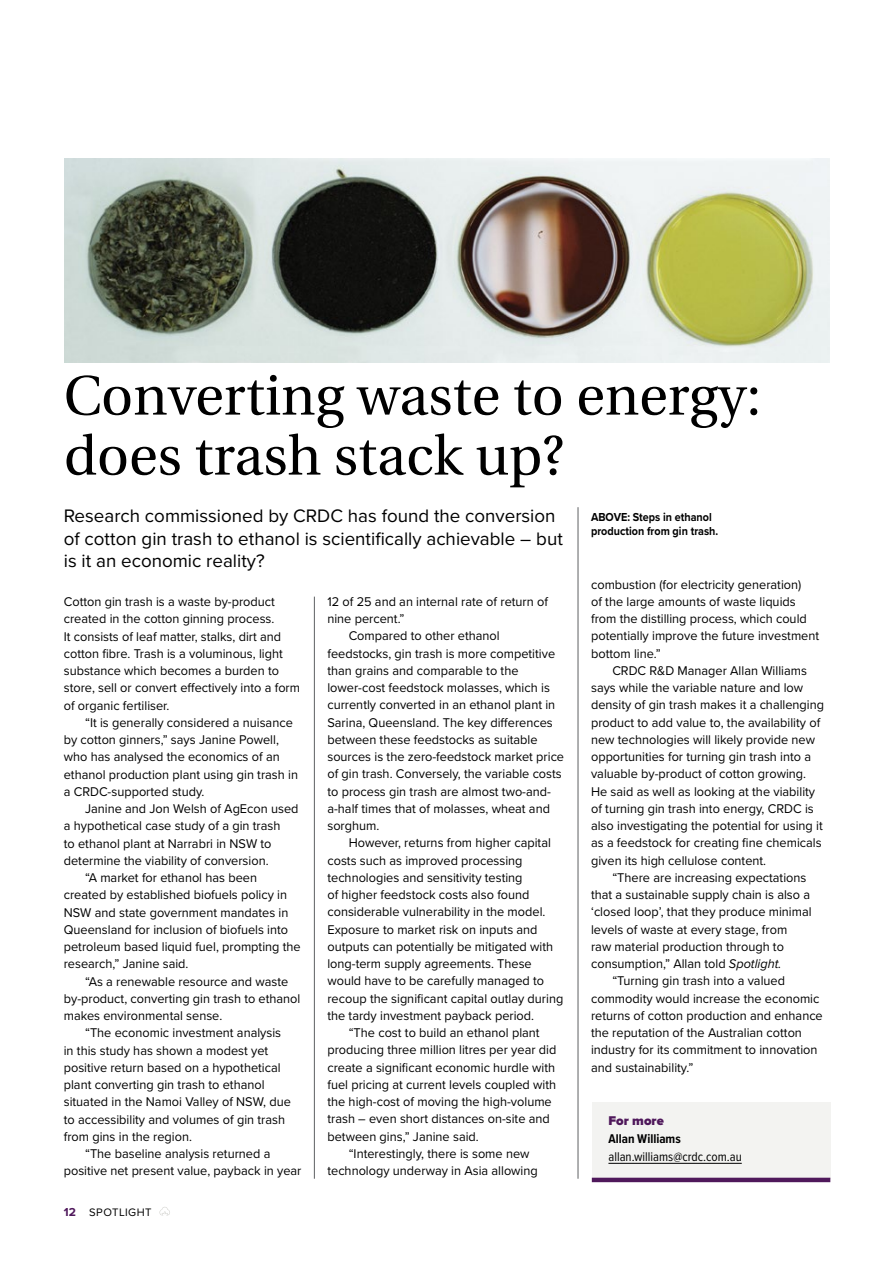
<style>
.page{position:relative;width:893px;height:1263px;background:#fff}
.page>*{position:absolute;margin:0;border:0;box-sizing:border-box;transform-origin:0 0}
.t1{font:55.5px/60px "Utopia";color:#000}
.t2{font:18.75px/22.5px "Proxima Nova";color:#000}
.t3{font:13.2px/17.2px "Proxima Nova";color:#000}
.t4{font:13.2px "Proxima Nova Cond";color:#000}
.t5{font:700 13.2px "Proxima Nova Cond";color:#000}
.t6{font:900 13.2px "Proxima Nova";color:#4f185b}
.t7{font:700 12px/13.5px "Proxima Nova";color:#000;scale:.9 1}
.t8{font:11.25px "Proxima Nova";letter-spacing:.04em;color:#000}
.s1{font-weight:700;font-size:12px;color:#4f185b}
.s2{font-style:italic}
</style>
<div class="page">
<svg style="left:160px;top:1207px;width:10px;height:8px"></svg>
<hr style="left:314px;top:597px;width:1px;height:582px;background:#5e6062">
<hr style="left:578px;top:507px;width:1px;height:672px;background:#5e6062">
<img style="left:64px;top:159px;width:765px;height:203px">
<div style="left:592px;top:1102px;width:239px;height:77px;background:#f3f3f1"></div>
<hr style="left:608px;top:1163px;width:134px;height:1px;background:#000">
<hr style="left:592px;top:1178px;width:238px;height:4px;background:#4f185b">
<h1 class="t1" style="left:64px;top:367px;width:699px">Converting waste to energy: does trash stack up?</h1>
<h2 class="t2" style="left:64px;top:504px;width:501px">Research commissioned by CRDC has found the conversion of cotton gin trash to ethanol is scientifically achievable – but is it an economic reality?</h2>
<p class="t7" style="left:591px;top:510px;width:143px">ABOVE: Steps in ethanol production from gin trash.</p>
<p class="t3" style="left:64px;top:592px;width:238px">Cotton gin trash is a waste by-product created in the cotton ginning process.<br>It consists of leaf matter, stalks, dirt and cotton fibre. Trash is a voluminous, light substance which becomes a burden to store, sell or convert effectively into a form of organic fertiliser.</p>
<p class="t3" style="left:64px;top:713px;width:236px;text-indent:21px">“It is generally considered a nuisance by cotton ginners,” says Janine Powell, who has analysed the economics of an ethanol production plant using gin trash in a CRDC-supported study.</p>
<p class="t3" style="left:85px;top:799px;width:215px">Janine and Jon Welsh of AgEcon used</p>
<p class="t3" style="left:64px;top:817px;width:218px">a hypothetical case study of a gin trash</p>
<p class="t3" style="left:64px;top:834px;width:209px">to ethanol plant at Narrabri in NSW to</p>
<p class="t3" style="left:64px;top:851px;width:206px">determine the viability of conversion.</p>
<p class="t3" style="left:85px;top:868px;width:174px">“A market for ethanol has been</p>
<p class="t3" style="left:64px;top:886px;width:225px">created by established biofuels policy in</p>
<p class="t3" style="left:64px;top:903px;width:226px">NSW and state government mandates in</p>
<p class="t3" style="left:64px;top:920px;width:226px">Queensland for inclusion of biofuels into</p>
<p class="t3" style="left:64px;top:937px;width:238px">petroleum based liquid fuel, prompting the</p>
<p class="t3" style="left:64px;top:955px;width:126px">research,” Janine said.</p>
<p class="t3" style="left:85px;top:972px;width:205px">“As a renewable resource and waste</p>
<p class="t3" style="left:64px;top:989px;width:238px">by-product, converting gin trash to ethanol</p>
<p class="t3" style="left:64px;top:1006px;width:160px">makes environmental sense.</p>
<p class="t3" style="left:85px;top:1024px;width:198px">“The economic investment analysis</p>
<p class="t3" style="left:64px;top:1041px;width:206px">in this study has shown a modest yet</p>
<p class="t3" style="left:64px;top:1058px;width:218px">positive return based on a hypothetical</p>
<p class="t3" style="left:64px;top:1075px;width:202px">plant converting gin trash to ethanol</p>
<p class="t3" style="left:64px;top:1093px;width:229px">situated in the Namoi Valley of NSW, due</p>
<p class="t3" style="left:64px;top:1110px;width:223px">to accessibility and volumes of gin trash</p>
<p class="t3" style="left:64px;top:1127px;width:130px">from gins in the region.</p>
<p class="t3" style="left:85px;top:1144px;width:187px">“The baseline analysis returned a</p>
<p class="t3" style="left:64px;top:1162px;width:239px">positive net present value, payback in year</p>
<p class="t8" style="left:64px;top:1203px;width:89px"><span class="s1">12</span> SPOTLIGHT</p>
<p class="t3" style="left:327px;top:592px;width:222px">12 of 25 and an internal rate of return of</p>
<p class="t3" style="left:327px;top:610px;width:79px">nine percent.”</p>
<p class="t3" style="left:349px;top:627px;width:152px">Compared to other ethanol</p>
<p class="t3" style="left:327px;top:644px;width:229px">feedstocks, gin trash is more competitive</p>
<p class="t3" style="left:327px;top:661px;width:193px">than grains and comparable to the</p>
<p class="t3" style="left:327px;top:679px;width:224px">lower-cost feedstock molasses, which is</p>
<p class="t3" style="left:327px;top:696px;width:229px">currently converted in an ethanol plant in</p>
<p class="t3" style="left:327px;top:713px;width:227px">Sarina, Queensland. The key differences</p>
<p class="t3" style="left:327px;top:730px;width:212px">between these feedstocks as suitable</p>
<p class="t3" style="left:327px;top:747px;width:238px">sources is the zero-feedstock market price</p>
<p class="t3" style="left:327px;top:765px;width:236px">of gin trash. Conversely, the variable costs</p>
<p class="t3" style="left:327px;top:782px;width:225px">to process gin trash are almost two-and-</p>
<p class="t3" style="left:327px;top:799px;width:224px">a-half times that of molasses, wheat and</p>
<p class="t3" style="left:327px;top:816px;width:53px">sorghum.</p>
<p class="t3" style="left:349px;top:834px;width:204px">However, returns from higher capital</p>
<p class="t3" style="left:327px;top:851px;width:197px">costs such as improved processing</p>
<p class="t3" style="left:327px;top:868px;width:197px">technologies and sensitivity testing</p>
<p class="t3" style="left:327px;top:885px;width:204px">of higher feedstock costs also found</p>
<p class="t3" style="left:327px;top:903px;width:220px">considerable vulnerability in the model.</p>
<p class="t3" style="left:327px;top:920px;width:212px">Exposure to market risk on inputs and</p>
<p class="t3" style="left:327px;top:937px;width:227px">outputs can potentially be mitigated with</p>
<p class="t3" style="left:327px;top:954px;width:206px">long-term supply agreements. These</p>
<p class="t3" style="left:327px;top:972px;width:218px">would have to be carefully managed to</p>
<p class="t3" style="left:327px;top:989px;width:237px">recoup the significant capital outlay during</p>
<p class="t3" style="left:327px;top:1006px;width:208px">the tardy investment payback period.</p>
<p class="t3" style="left:349px;top:1023px;width:192px">“The cost to build an ethanol plant</p>
<p class="t3" style="left:327px;top:1041px;width:230px">producing three million litres per year did</p>
<p class="t3" style="left:327px;top:1058px;width:229px">create a significant economic hurdle with</p>
<p class="t3" style="left:327px;top:1075px;width:230px">fuel pricing at current levels coupled with</p>
<p class="t3" style="left:327px;top:1092px;width:226px">the high-cost of moving the high-volume</p>
<p class="t3" style="left:327px;top:1110px;width:224px">trash – even short distances on-site and</p>
<p class="t3" style="left:327px;top:1127px;width:153px">between gins,” Janine said.</p>
<p class="t3" style="left:349px;top:1144px;width:182px">“Interestingly, there is some new</p>
<p class="t3" style="left:327px;top:1161px;width:212px">technology underway in Asia allowing</p>
<p class="t3" style="left:591px;top:575px;width:230px">combustion (for electricity generation)<br>of the large amounts of waste liquids from the distilling process, which could potentially improve the future investment bottom line.”</p>
<p class="t3" style="left:591px;top:661px;width:235px;text-indent:21px">CRDC R&amp;D Manager Allan Williams says while the variable nature and low density of gin trash makes it a challenging product to add value to, the availability of new technologies will likely provide new opportunities for turning gin trash into a valuable by-product of cotton growing.<br>He said as well as looking at the viability of turning gin trash into energy, CRDC is also investigating the potential for using it as a feedstock for creating fine chemicals given its high cellulose content.</p>
<p class="t3" style="left:612px;top:868px;width:196px">“There are increasing expectations</p>
<p class="t3" style="left:591px;top:885px;width:221px">that a sustainable supply chain is also a</p>
<p class="t3" style="left:591px;top:903px;width:222px">‘closed loop’, that they produce minimal</p>
<p class="t3" style="left:591px;top:920px;width:198px">levels of waste at every stage, from</p>
<p class="t3" style="left:591px;top:937px;width:194px">raw material production through to</p>
<p class="t3" style="left:591px;top:954px;width:192px">consumption,” Allan told <span class="s2">Spotlight.</span></p>
<p class="t3" style="left:612px;top:972px;width:174px">“Turning gin trash into a valued</p>
<p class="t3" style="left:591px;top:989px;width:230px">commodity would increase the economic</p>
<p class="t3" style="left:591px;top:1006px;width:233px">returns of cotton production and enhance</p>
<p class="t3" style="left:591px;top:1023px;width:212px">the reputation of the Australian cotton</p>
<p class="t3" style="left:591px;top:1041px;width:228px">industry for its commitment to innovation</p>
<p class="t3" style="left:591px;top:1058px;width:104px">and sustainability.”</p>
<p class="t6" style="left:608px;top:1111px;width:57px">For more</p>
<p class="t5" style="left:608px;top:1129px;width:74px">Allan Williams</p>
<p class="t4" style="left:608px;top:1147px;width:135px">allan.williams@crdc.com.au</p>
</div>
